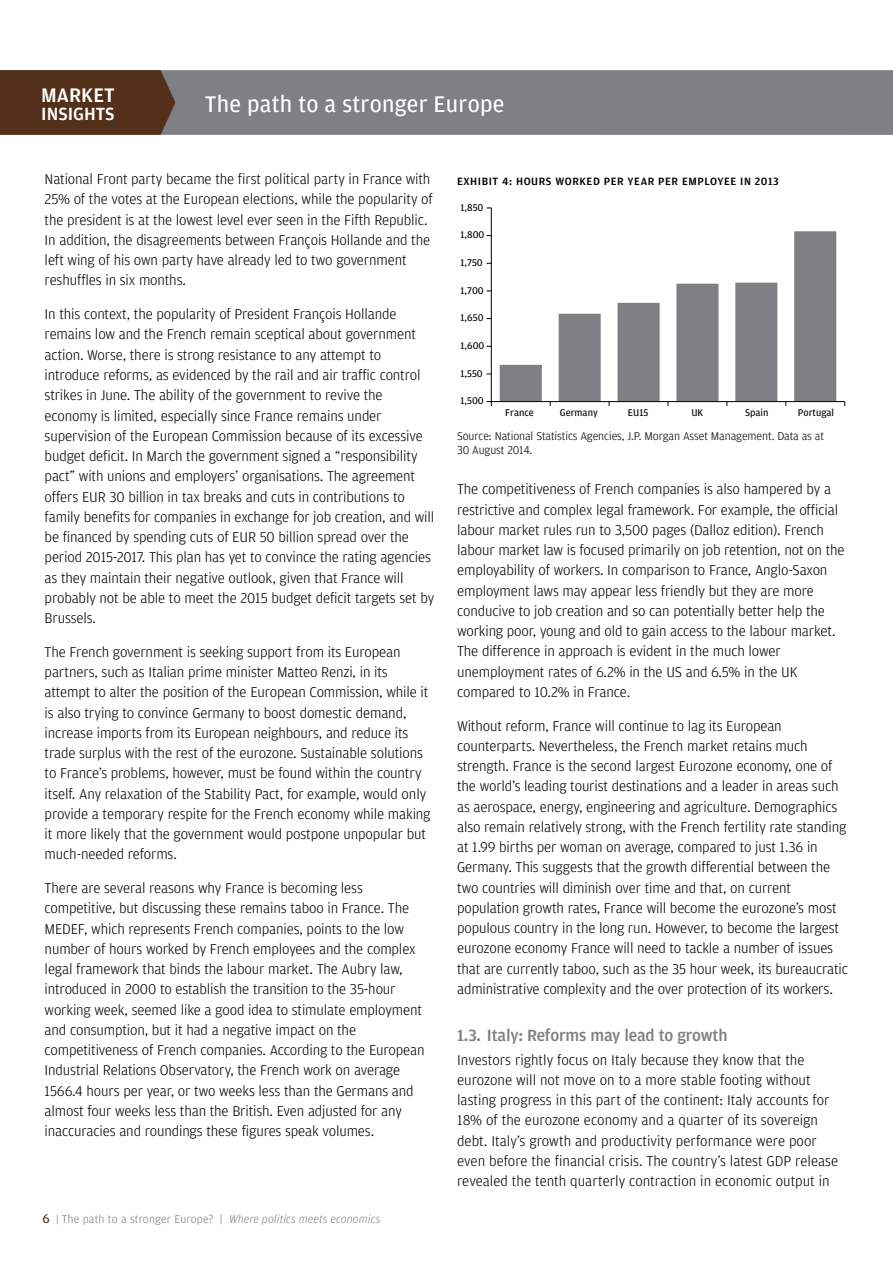
<style>
.page{position:relative;width:893px;height:1263px;background:#fff}
.page>*{position:absolute;margin:0;border:0;box-sizing:border-box;transform-origin:0 0}
.t1{font:24px "Amplitude";letter-spacing:.01em;color:#fff}
.t2{font:500 20.85px "Amplitude";color:#fff}
.t3{font:500 18.75px "Amplitude";color:#fff}
.t4{font:18px "Amplitude";color:#fff}
.t5{font:500 17.25px "Amplitude";letter-spacing:-.01em;color:#807f83}
.t6{font:300 15px/20.2px "Amplitude";letter-spacing:-.01em;color:#000}
.t7{font:300 12px/13.5px "Amplitude";letter-spacing:-.01em;color:#000}
.t8{font:300 12px "Amplitude";letter-spacing:.01em;color:#807f83}
.t9{font:500 11.25px "Amplitude";letter-spacing:.05em;color:#000}
.t10{font:10.35px "Amplitude";color:#010101}
.s1{font-weight:300;font-size:20.25px}
.s2{font-weight:400;font-size:13.5px;color:#54301a}
.s3{font-style:italic}
</style>
<div class="page">
<div style="left:0;top:70px;width:893px;height:65px;background:#807f83"></div>
<svg style="left:0;top:70px;width:175px;height:65px;background:#56331e"></svg>
<svg style="left:500px;top:231px;width:336px;height:170px"></svg>
<hr style="left:491px;top:208px;width:1px;height:194px;background:#010101">
<hr style="left:491px;top:401px;width:354px;height:1px;background:#010101">
<svg style="left:487px;top:401px;width:5px;height:5px"></svg>
<h2 class="t2" style="left:41px;top:82px;width:75px">MARKET</h2>
<p class="t3" style="left:41px;top:102px;width:75px">INSIGHTS</p>
<h1 class="t1" style="left:205px;top:89px;width:301px">The path to a stronger Europe</h1>
<p class="t4" style="left:205px;top:93px;width:312px">PORTFOLIO DISCUSSION: <span class="s1">Title Copy Here</span></p>
<p class="t6" style="left:45px;top:169px;width:390px">National Front party became the first political party in France with 25% of the votes at the European elections, while the popularity of the president is at the lowest level ever seen in the Fifth Republic.<br>In addition, the disagreements between François Hollande and the left wing of his own party have already led to two government reshuffles in six months.</p>
<p class="t6" style="left:45px;top:304px;width:391px">In this context, the popularity of President François Hollande remains low and the French remain sceptical about government action. Worse, there is strong resistance to any attempt to introduce reforms, as evidenced by the rail and air traffic control strikes in June. The ability of the government to revive the economy is limited, especially since France remains under supervision of the European Commission because of its excessive budget deficit. In March the government signed a “responsibility pact” with unions and employers’ organisations. The agreement offers EUR 30 billion in tax breaks and cuts in contributions to family benefits for companies in exchange for job creation, and will be financed by spending cuts of EUR 50 billion spread over the period 2015-2017. This plan has yet to convince the rating agencies as they maintain their negative outlook, given that France will probably not be able to meet the 2015 budget deficit targets set by Brussels.</p>
<p class="t6" style="left:45px;top:641px;width:387px">The French government is seeking support from its European partners, such as Italian prime minister Matteo Renzi, in its attempt to alter the position of the European Commission, while it is also trying to convince Germany to boost domestic demand, increase imports from its European neighbours, and reduce its trade surplus with the rest of the eurozone. Sustainable solutions to France’s problems, however, must be found within the country itself. Any relaxation of the Stability Pact, for example, would only provide a temporary respite for the French economy while making it more likely that the government would postpone unpopular but much-needed reforms.</p>
<p class="t6" style="left:45px;top:877px;width:381px">There are several reasons why France is becoming less competitive, but discussing these remains taboo in France. The MEDEF, which represents French companies, points to the low number of hours worked by French employees and the complex legal framework that binds the labour market. The Aubry law, introduced in 2000 to establish the transition to the 35-hour working week, seemed like a good idea to stimulate employment and consumption, but it had a negative impact on the competitiveness of French companies. According to the European Industrial Relations Observatory, the French work on average 1566.4 hours per year, or two weeks less than the Germans and almost four weeks less than the British. Even adjusted for any inaccuracies and roundings these figures speak volumes.</p>
<p class="t8" style="left:42px;top:1211px;width:339px"><span class="s2">6</span> | The path to a stronger Europe? | <span class="s3">Where politics meets economics</span></p>
<p class="t9" style="left:457px;top:175px;width:323px">EXHIBIT 4: HOURS WORKED PER YEAR PER EMPLOYEE IN 2013</p>
<p class="t10" style="left:461px;top:201px;width:24px">1,850</p>
<p class="t10" style="left:461px;top:228px;width:25px">1,800</p>
<p class="t10" style="left:461px;top:256px;width:24px">1,750</p>
<p class="t10" style="left:461px;top:284px;width:25px">1,700</p>
<p class="t10" style="left:461px;top:311px;width:24px">1,650</p>
<p class="t10" style="left:461px;top:339px;width:25px">1,600</p>
<p class="t10" style="left:461px;top:367px;width:24px">1,550</p>
<p class="t10" style="left:461px;top:394px;width:25px">1,500</p>
<p class="t10" style="left:505px;top:406px;width:30px">France</p>
<p class="t10" style="left:560px;top:406px;width:39px">Germany</p>
<p class="t10" style="left:628px;top:406px;width:22px">EU15</p>
<p class="t10" style="left:691px;top:406px;width:13px">UK</p>
<p class="t10" style="left:745px;top:406px;width:25px">Spain</p>
<p class="t10" style="left:798px;top:406px;width:38px">Portugal</p>
<p class="t7" style="left:457px;top:429px;width:368px">Source: National Statistics Agencies, J.P. Morgan Asset Management. Data as at<br>30 August 2014.</p>
<p class="t6" style="left:457px;top:479px;width:389px">The competitiveness of French companies is also hampered by a restrictive and complex legal framework. For example, the official labour market rules run to 3,500 pages (Dalloz edition). French labour market law is focused primarily on job retention, not on the employability of workers. In comparison to France, Anglo-Saxon employment laws may appear less friendly but they are more conducive to job creation and so can potentially better help the working poor, young and old to gain access to the labour market.<br>The difference in approach is evident in the much lower unemployment rates of 6.2% in the US and 6.5% in the UK compared to 10.2% in France.</p>
<p class="t6" style="left:457px;top:715px;width:392px">Without reform, France will continue to lag its European counterparts. Nevertheless, the French market retains much strength. France is the second largest Eurozone economy, one of the world’s leading tourist destinations and a leader in areas such as aerospace, energy, engineering and agriculture. Demographics also remain relatively strong, with the French fertility rate standing at 1.99 births per woman on average, compared to just 1.36 in Germany. This suggests that the growth differential between the two countries will diminish over time and that, on current population growth rates, France will become the eurozone’s most populous country in the long run. However, to become the largest eurozone economy France will need to tackle a number of issues that are currently taboo, such as the 35 hour week, its bureaucratic administrative complexity and the over protection of its workers.</p>
<p class="t5" style="left:457px;top:1024px;width:272px">1.3. ITALY: REFORMS MAY LEAD TO GROWTH</p>
<p class="t6" style="left:457px;top:1049px;width:383px">Investors rightly focus on Italy because they know that the eurozone will not move on to a more stable footing without lasting progress in this part of the continent: Italy accounts for 18% of the eurozone economy and a quarter of its sovereign debt. Italy’s growth and productivity performance were poor even before the financial crisis. The country’s latest GDP release revealed the tenth quarterly contraction in economic output in</p>
</div>
